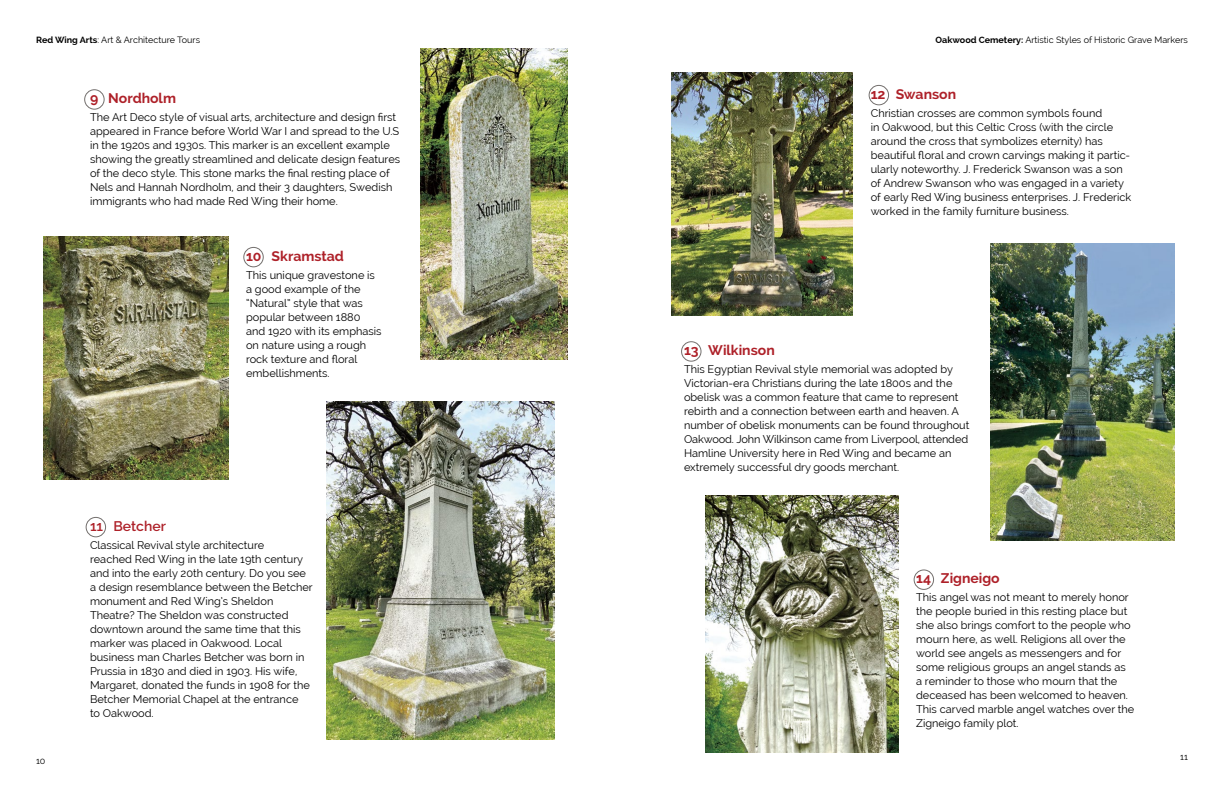
<style>
.page{position:relative;width:1224px;height:792px;background:#fff}
.page>*{position:absolute;margin:0;border:0;box-sizing:border-box;transform-origin:0 0}
.t1{font:700 14px "Raleway";color:#ae2129}
.t2{font:600 14px "Raleway";color:#ae2129}
.t3{font:11px/14px "Raleway";color:#000}
.t4{font:9px "Raleway";color:#000}
.s1{font-weight:700}
</style>
<div class="page">
<img style="left:421px;top:49px;width:147px;height:310px">
<img style="left:43px;top:236px;width:185px;height:243px">
<img style="left:327px;top:402px;width:227px;height:337px">
<img style="left:671px;top:73px;width:182px;height:242px">
<img style="left:991px;top:243px;width:183px;height:297px">
<img style="left:706px;top:495px;width:192px;height:257px">
<div style="left:84px;top:89px;width:21px;height:21px;border:1px solid #736f6d;border-radius:50%"></div>
<div style="left:86px;top:517px;width:20px;height:20px;border:1px solid #736f6d;border-radius:50%"></div>
<div style="left:243px;top:247px;width:21px;height:20px;border:1px solid #736f6d;border-radius:50%"></div>
<div style="left:681px;top:341px;width:20px;height:21px;border:1px solid #736f6d;border-radius:50%"></div>
<div style="left:869px;top:85px;width:20px;height:20px;border:1px solid #736f6d;border-radius:50%"></div>
<div style="left:914px;top:570px;width:20px;height:20px;border:1px solid #736f6d;border-radius:50%"></div>
<p class="t4" style="left:36px;top:35px;width:166px"><span class="s1">Red Wing Arts</span>: Art &amp; Architecture Tours</p>
<p class="t4" style="left:936px;top:35px;width:254px"><span class="s1">Oakwood Cemetery:</span> Artistic Styles of Historic Grave Markers</p>
<p class="t1" style="left:90px;top:90px;width:88px">9 Nordholm</p>
<p class="t3" style="left:90px;top:110px;width:312px">The Art Deco style of visual arts, architecture and design first appeared in France before World War I and spread to the U.S in the 1920s and 1930s. This marker is an excellent example showing the greatly streamlined and delicate design features of the deco style. This stone marks the final resting place of Nels and Hannah Nordholm, and their 3 daughters, Swedish immigrants who had made Red Wing their home.</p>
<p class="t1" style="left:246px;top:248px;width:99px">10 Skramstad</p>
<p class="t3" style="left:246px;top:268px;width:137px">This unique gravestone is a good example of the “Natural” style that was popular between 1880 and 1920 with its emphasis on nature using a rough rock texture and floral embellishments.</p>
<p class="t4" style="left:36px;top:755px;width:11px">10</p>
<p class="t2" style="left:90px;top:518px;width:77px">11 Betcher</p>
<p class="t3" style="left:90px;top:538px;width:224px">Classical Revival style architecture<br>reached Red Wing in the late 19th century and into the early 20th century. Do you see a design resemblance between the Betcher monument and Red Wing’s Sheldon Theatre? The Sheldon was constructed downtown around the same time that this marker was placed in Oakwood. Local business man Charles Betcher was born in Prussia in 1830 and died in 1903. His wife, Margaret, donated the funds in 1908 for the Betcher Memorial Chapel at the entrance<br>to Oakwood.</p>
<p class="t1" style="left:871px;top:86px;width:87px">12 Swanson</p>
<p class="t3" style="left:871px;top:106px;width:262px">Christian crosses are common symbols found<br>in Oakwood, but this Celtic Cross (with the circle around the cross that symbolizes eternity) has beautiful floral and crown carvings making it partic&shy;ularly noteworthy. J. Frederick Swanson was a son of Andrew Swanson who was engaged in a variety of early Red Wing business enterprises. J. Frederick worked in the family furniture business.</p>
<p class="t1" style="left:684px;top:342px;width:92px">13 Wilkinson</p>
<p class="t3" style="left:684px;top:362px;width:287px">This Egyptian Revival style memorial was adopted by Victorian-era Christians during the late 1800s and the obelisk was a common feature that came to represent rebirth and a connection between earth and heaven. A number of obelisk monuments can be found throughout Oakwood. John Wilkinson came from Liverpool, attended Hamline University here in Red Wing and became an extremely successful dry goods merchant.</p>
<p class="t1" style="left:916px;top:570px;width:85px">14 Zigneigo</p>
<p class="t3" style="left:916px;top:590px;width:220px">This angel was not meant to merely honor the people buried in this resting place but she also brings comfort to the people who mourn here, as well. Religions all over the world see angels as messengers and for some religious groups an angel stands as a reminder to those who mourn that the deceased has been welcomed to heaven.<br>This carved marble angel watches over the Zigneigo family plot.</p>
<p class="t4" style="left:1180px;top:752px;width:9px">11</p>
</div>
